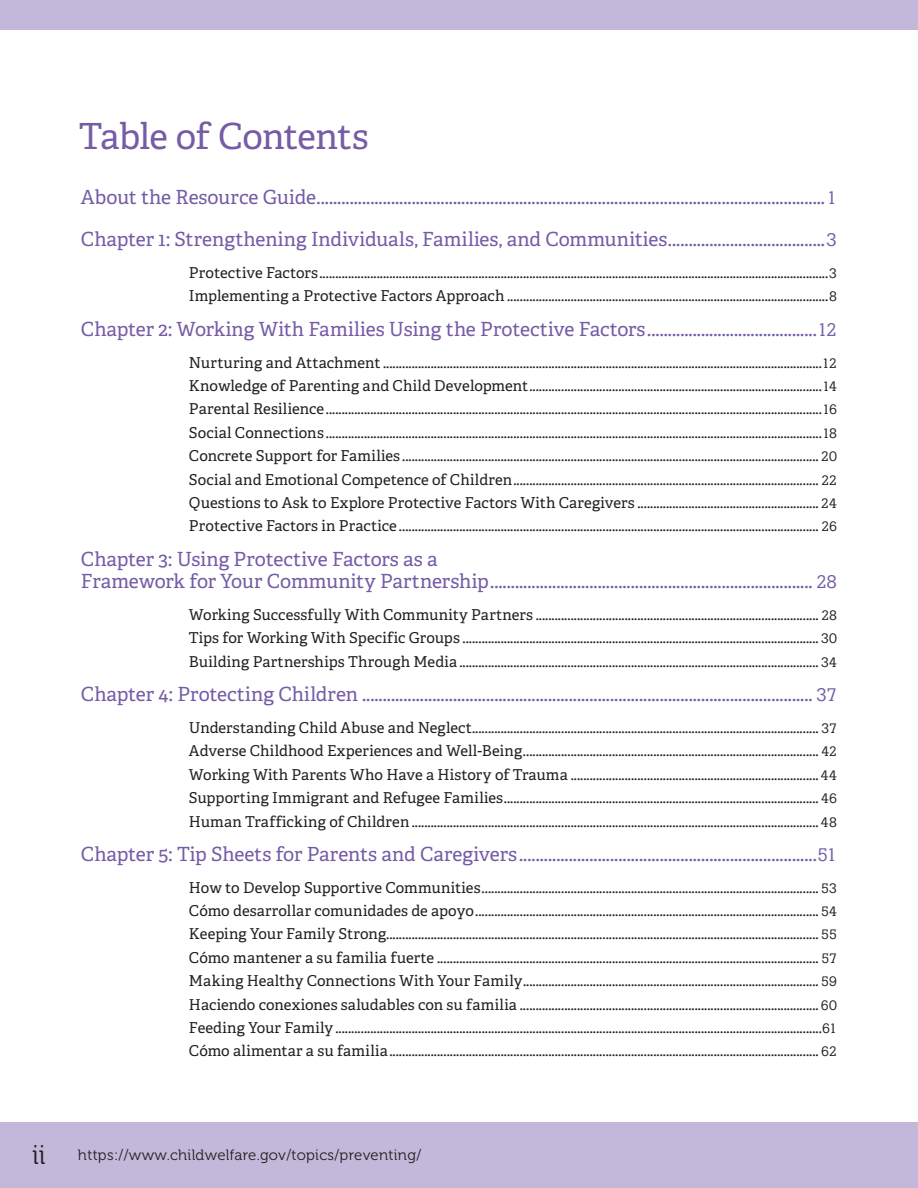
<style>
.page{position:relative;width:918px;height:1188px;background:#fff}
.page>*{position:absolute;margin:0;border:0;box-sizing:border-box;transform-origin:0 0}
.t1{font:36px "Adelle PE";letter-spacing:-.025em;color:#765ba6}
.t2{font:19.5px "Adelle PE";letter-spacing:-.005em;color:#765ba6}
.t3{font:15px "Adelle PE";letter-spacing:.005em;color:#231f20}
.t4{font:15px "Museo 300";letter-spacing:.02em;color:#231f20}
.s1{font-family:"Boton";font-size:18px}
.s2{font-family:"Boton";font-size:13.5px}
.s3{font-size:27px}
</style>
<div class="page">
<div style="left:0;top:1123px;width:918px;height:65px;background:#c3b8d9"></div>
<div style="left:0;top:0;width:918px;height:29px;background:#c3b8d9"></div>
<h2 class="t1" style="left:79px;top:110px;width:291px">Table of Contents</h2>
<p class="t2" style="left:81px;top:183px;width:758px">About the Resource Guide ...........................................................................................................................<span class="s1">1</span></p>
<p class="t2" style="left:81px;top:225px;width:758px">Chapter 1: Strengthening Individuals, Families, and Communities ......................................<span class="s1">3</span></p>
<p class="t3" style="left:189px;top:262px;width:650px">Protective Factors................................................................................................................................................................<span class="s2">3</span></p>
<p class="t3" style="left:189px;top:285px;width:650px">Implementing a Protective Factors Approach .....................................................................................................<span class="s2">8</span></p>
<p class="t2" style="left:81px;top:315px;width:758px">Chapter 2: Working With Families Using the Protective Factors.........................................<span class="s1">12</span></p>
<p class="t3" style="left:189px;top:351px;width:649px">Nurturing and Attachment ..........................................................................................................................................<span class="s2">12</span></p>
<p class="t3" style="left:189px;top:375px;width:650px">Knowledge of Parenting and Child Development ............................................................................................<span class="s2">14</span></p>
<p class="t3" style="left:189px;top:398px;width:650px">Parental Resilience ............................................................................................................................................................<span class="s2">16</span></p>
<p class="t3" style="left:189px;top:421px;width:650px">Social Connections ............................................................................................................................................................<span class="s2">18</span></p>
<p class="t3" style="left:189px;top:445px;width:650px">Concrete Support for Families ................................................................................................................................... <span class="s2">20</span></p>
<p class="t3" style="left:189px;top:468px;width:650px">Social and Emotional Competence of Children ................................................................................................ <span class="s2">22</span></p>
<p class="t3" style="left:189px;top:492px;width:650px">Questions to Ask to Explore Protective Factors With Caregivers ......................................................... <span class="s2">24</span></p>
<p class="t3" style="left:189px;top:515px;width:649px">Protective Factors in Practice .................................................................................................................................... <span class="s2">26</span></p>
<p class="t2" style="left:81px;top:545px;width:358px">Chapter 3: Using Protective Factors as a</p>
<p class="t2" style="left:81px;top:567px;width:758px">Framework for Your Community Partnership .............................................................................. <span class="s1">28</span></p>
<p class="t3" style="left:189px;top:604px;width:649px">Working Successfully With Community Partners ......................................................................................... <span class="s2">28</span></p>
<p class="t3" style="left:189px;top:627px;width:650px">Tips for Working With Specific Groups ................................................................................................................ <span class="s2">30</span></p>
<p class="t3" style="left:189px;top:650px;width:650px">Building Partnerships Through Media ................................................................................................................. <span class="s2">34</span></p>
<p class="t2" style="left:81px;top:680px;width:758px">Chapter 4: Protecting Children ............................................................................................................. <span class="s1">37</span></p>
<p class="t3" style="left:189px;top:717px;width:649px">Understanding Child Abuse and Neglect ............................................................................................................. <span class="s2">37</span></p>
<p class="t3" style="left:189px;top:740px;width:649px">Adverse Childhood Experiences and Well-Being ............................................................................................. <span class="s2">42</span></p>
<p class="t3" style="left:189px;top:763px;width:649px">Working With Parents Who Have a History of Trauma .............................................................................. <span class="s2">44</span></p>
<p class="t3" style="left:189px;top:787px;width:650px">Supporting Immigrant and Refugee Families ................................................................................................... <span class="s2">46</span></p>
<p class="t3" style="left:189px;top:810px;width:650px">Human Trafficking of Children................................................................................................................................ <span class="s2">48</span></p>
<p class="t2" style="left:81px;top:840px;width:758px">Chapter 5: Tip Sheets for Parents and Caregivers ........................................................................<span class="s1">51</span></p>
<p class="t3" style="left:189px;top:876px;width:650px">How to Develop Supportive Communities .......................................................................................................... <span class="s2">53</span></p>
<p class="t3" style="left:189px;top:900px;width:650px">Cómo desarrollar comunidades de apoyo ............................................................................................................ <span class="s2">54</span></p>
<p class="t3" style="left:189px;top:923px;width:649px">Keeping Your Family Strong........................................................................................................................................ <span class="s2">55</span></p>
<p class="t3" style="left:189px;top:947px;width:649px">Cómo mantener a su familia fuerte ........................................................................................................................ <span class="s2">57</span></p>
<p class="t3" style="left:189px;top:970px;width:650px">Making Healthy Connections With Your Family ............................................................................................. <span class="s2">59</span></p>
<p class="t3" style="left:189px;top:993px;width:650px">Haciendo conexiones saludables con su familia .............................................................................................. <span class="s2">60</span></p>
<p class="t3" style="left:189px;top:1017px;width:650px">Feeding Your Family .........................................................................................................................................................<span class="s2">61</span></p>
<p class="t3" style="left:189px;top:1040px;width:650px">Cómo alimentar a su familia ....................................................................................................................................... <span class="s2">62</span></p>
<p class="t4" style="left:32px;top:1146px;width:391px"><span class="s3">ii</span> https://www.childwelfare.gov/topics/preventing/</p>
</div>
